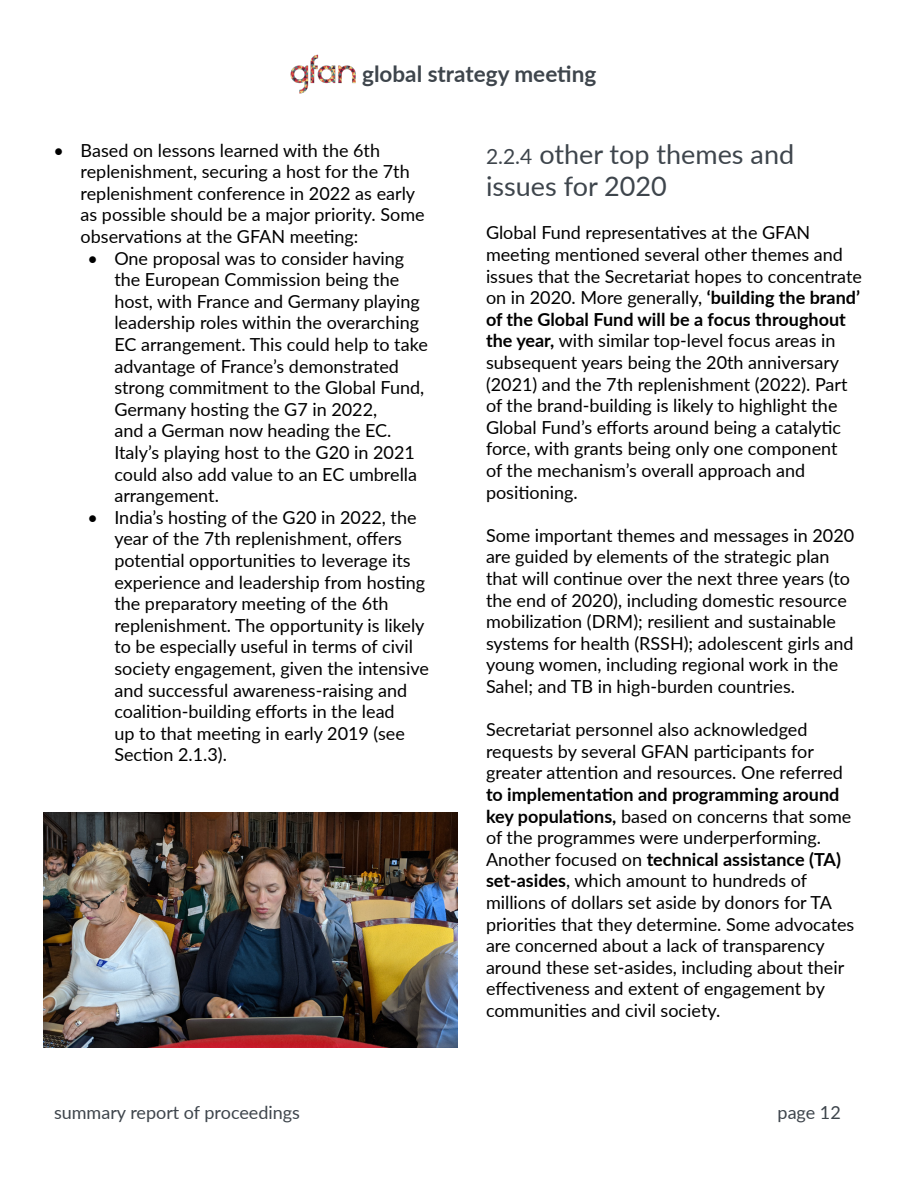
<style>
.page{position:relative;width:918px;height:1188px;background:#fff}
.page>*{position:absolute;margin:0;border:0;box-sizing:border-box;transform-origin:0 0}
.t1{font:27px/32.4px "Lato";color:#3e454c}
.t2{font:700 22.5px "Lato";color:#3e454c}
.t3{font:18px/21.6px "Lato";color:#000}
.t4{font:18px "Lato";color:#3e454c}
.s1{font-size:21px}
.s2{font-weight:700}
</style>
<div class="page">
<img style="left:290px;top:54px;width:66px;height:40px">
<img style="left:44px;top:812px;width:413px;height:235px">
<p class="t2" style="left:362px;top:57px;width:236px">global strategy meeting</p>
<p class="t3" style="left:81px;top:139px;width:346px;text-indent:-27px">• Based on lessons learned with the 6th replenishment, securing a host for the 7th replenishment conference in 2022 as early as possible should be a major priority. Some observations at the GFAN meeting:</p>
<p class="t3" style="left:114px;top:247px;width:315px;text-indent:-27px">• One proposal was to consider having the European Commission being the host, with France and Germany playing leadership roles within the overarching EC arrangement. This could help to take advantage of France’s demonstrated strong commitment to the Global Fund, Germany hosting the G7 in 2022,<br>and a German now heading the EC.<br>Italy’s playing host to the G20 in 2021 could also add value to an EC umbrella arrangement.</p>
<p class="t3" style="left:114px;top:506px;width:316px;text-indent:-27px">• India’s hosting of the G20 in 2022, the year of the 7th replenishment, offers potential opportunities to leverage its experience and leadership from hosting the preparatory meeting of the 6th replenishment. The opportunity is likely to be especially useful in terms of civil society engagement, given the intensive and successful awareness-raising and coalition-building efforts in the lead<br>up to that meeting in early 2019 (see Section 2.1.3).</p>
<h1 class="t1" style="left:486px;top:137px;width:310px"><span class="s1">2.2.4</span> other top themes and issues for 2020</h1>
<p class="t3" style="left:486px;top:221px;width:378px">Global Fund representatives at the GFAN meeting mentioned several other themes and issues that the Secretariat hopes to concentrate on in 2020. More generally, <span class="s2">‘building the brand’ of the Global Fund will be a focus throughout the year,</span> with similar top-level focus areas in subsequent years being the 20th anniversary (2021) and the 7th replenishment (2022). Part of the brand-building is likely to highlight the Global Fund’s efforts around being a catalytic force, with grants being only one component<br>of the mechanism’s overall approach and positioning.</p>
<p class="t3" style="left:486px;top:524px;width:370px">Some important themes and messages in 2020 are guided by elements of the strategic plan that will continue over the next three years (to the end of 2020), including domestic resource mobilization (DRM); resilient and sustainable systems for health (RSSH); adolescent girls and young women, including regional work in the Sahel; and TB in high-burden countries.</p>
<p class="t3" style="left:486px;top:718px;width:359px">Secretariat personnel also acknowledged requests by several GFAN participants for greater attention and resources. One referred</p>
<p class="t3" style="left:486px;top:783px;width:370px"><span class="s2">to implementation and programming around key populations,</span> based on concerns that some of the programmes were underperforming.<br>Another focused on <span class="s2">technical assistance (TA) set-asides</span>, which amount to hundreds of millions of dollars set aside by donors for TA priorities that they determine. Some advocates are concerned about a lack of transparency around these set-asides, including about their effectiveness and extent of engagement by communities and civil society.</p>
<p class="t4" style="left:54px;top:1100px;width:248px">summary report of proceedings</p>
<p class="t4" style="left:778px;top:1100px;width:65px">page 12</p>
</div>
